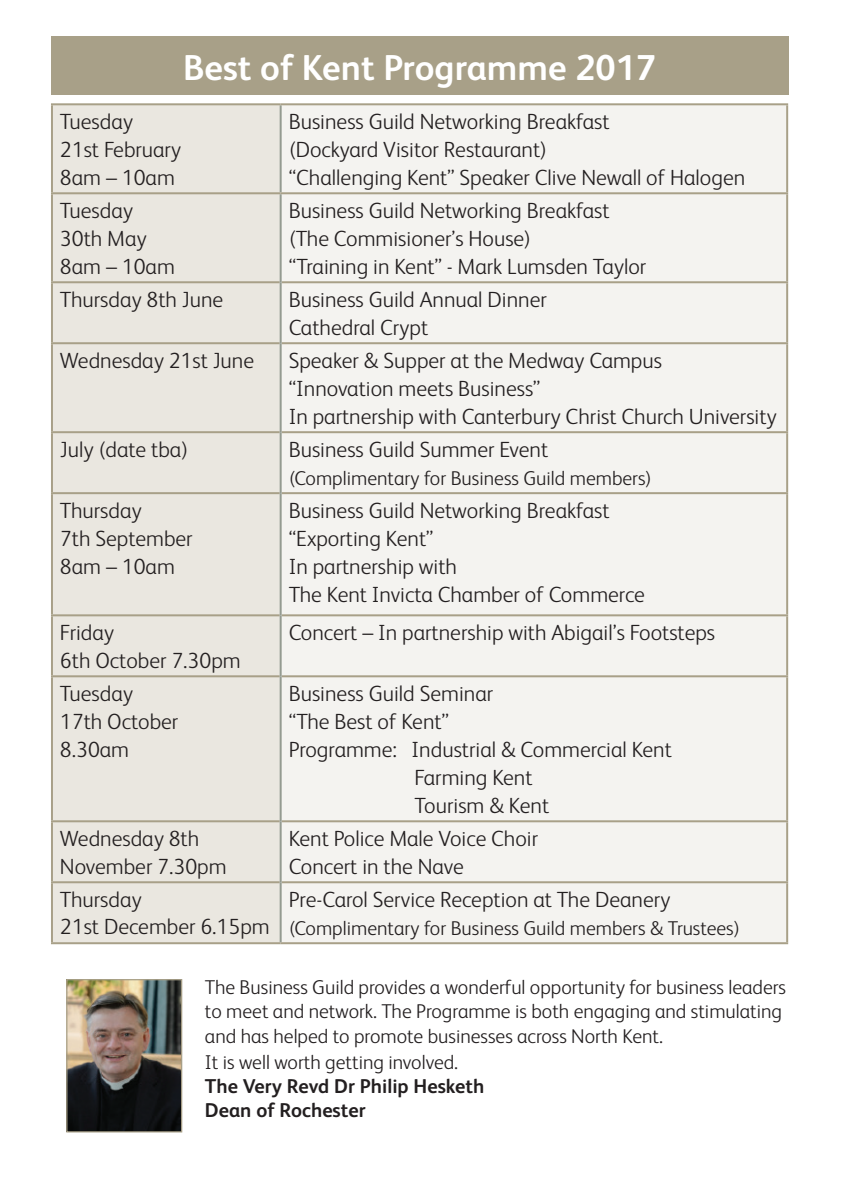
<style>
.page{position:relative;width:842px;height:1191px;background:#fff}
.page>*{position:absolute;margin:0;border:0;box-sizing:border-box;transform-origin:0 0}
.t1{font:700 36px "FS Albert Pro";color:#fff}
.t2{font:300 22px/28px "FS Albert Pro";color:#231f20}
.t3{font:300 20px/24px "FS Albert Pro";color:#231f20}
.t4{font:700 20px/24px "FS Albert Pro";color:#231f20}
</style>
<div class="page">
<div style="left:53px;top:105px;width:227px;height:837px;background:#eae7e0"></div>
<div style="left:282px;top:105px;width:504px;height:837px;background:#f4f3f0"></div>
<hr style="left:280px;top:105px;width:2px;height:87px;background:#949b91">
<hr style="left:51px;top:103px;width:230px;height:2px;background:#a8a088">
<hr style="left:51px;top:105px;width:2px;height:87px;background:#a8a088">
<hr style="left:281px;top:103px;width:507px;height:2px;background:#a8a088">
<hr style="left:786px;top:105px;width:2px;height:87px;background:#a8a088">
<hr style="left:51px;top:192px;width:230px;height:2px;background:#a8a088">
<hr style="left:51px;top:194px;width:2px;height:87px;background:#a8a088">
<hr style="left:281px;top:192px;width:507px;height:2px;background:#a8a088">
<hr style="left:786px;top:194px;width:2px;height:87px;background:#a8a088">
<hr style="left:51px;top:281px;width:229px;height:2px;background:#a8a088">
<hr style="left:51px;top:283px;width:2px;height:59px;background:#a8a088">
<hr style="left:282px;top:281px;width:506px;height:2px;background:#a8a088">
<hr style="left:786px;top:283px;width:2px;height:59px;background:#a8a088">
<hr style="left:51px;top:342px;width:229px;height:2px;background:#a8a088">
<hr style="left:51px;top:344px;width:2px;height:87px;background:#a8a088">
<hr style="left:282px;top:342px;width:506px;height:2px;background:#a8a088">
<hr style="left:786px;top:344px;width:2px;height:87px;background:#a8a088">
<hr style="left:51px;top:431px;width:229px;height:2px;background:#a8a088">
<hr style="left:51px;top:433px;width:2px;height:59px;background:#a8a088">
<hr style="left:282px;top:431px;width:506px;height:2px;background:#a8a088">
<hr style="left:786px;top:433px;width:2px;height:59px;background:#a8a088">
<hr style="left:51px;top:492px;width:229px;height:2px;background:#a8a088">
<hr style="left:51px;top:494px;width:2px;height:120px;background:#a8a088">
<hr style="left:282px;top:492px;width:506px;height:2px;background:#a8a088">
<hr style="left:786px;top:494px;width:2px;height:120px;background:#a8a088">
<hr style="left:51px;top:614px;width:229px;height:2px;background:#a8a088">
<hr style="left:51px;top:616px;width:2px;height:59px;background:#a8a088">
<hr style="left:282px;top:614px;width:506px;height:2px;background:#a8a088">
<hr style="left:786px;top:616px;width:2px;height:59px;background:#a8a088">
<hr style="left:51px;top:675px;width:229px;height:2px;background:#a8a088">
<hr style="left:51px;top:677px;width:2px;height:143px;background:#a8a088">
<hr style="left:282px;top:675px;width:506px;height:2px;background:#a8a088">
<hr style="left:786px;top:677px;width:2px;height:143px;background:#a8a088">
<hr style="left:51px;top:820px;width:229px;height:2px;background:#a8a088">
<hr style="left:51px;top:822px;width:2px;height:59px;background:#a8a088">
<hr style="left:282px;top:820px;width:506px;height:2px;background:#a8a088">
<hr style="left:786px;top:822px;width:2px;height:59px;background:#a8a088">
<hr style="left:51px;top:881px;width:229px;height:2px;background:#a8a088">
<hr style="left:51px;top:883px;width:2px;height:59px;background:#a8a088">
<hr style="left:282px;top:881px;width:506px;height:2px;background:#a8a088">
<hr style="left:786px;top:883px;width:2px;height:59px;background:#a8a088">
<hr style="left:51px;top:942px;width:230px;height:2px;background:#a8a088">
<hr style="left:281px;top:942px;width:507px;height:2px;background:#a8a088">
<hr style="left:280px;top:194px;width:2px;height:88px;background:#949b91">
<hr style="left:280px;top:282px;width:2px;height:61px;background:#949b91">
<hr style="left:280px;top:343px;width:2px;height:89px;background:#949b91">
<hr style="left:280px;top:432px;width:2px;height:61px;background:#949b91">
<hr style="left:280px;top:493px;width:2px;height:122px;background:#949b91">
<hr style="left:280px;top:615px;width:2px;height:61px;background:#949b91">
<hr style="left:280px;top:676px;width:2px;height:145px;background:#949b91">
<hr style="left:280px;top:821px;width:2px;height:61px;background:#949b91">
<hr style="left:280px;top:882px;width:2px;height:60px;background:#949b91">
<img style="left:68px;top:981px;width:112px;height:149px">
<div style="left:66px;top:979px;width:116px;height:153px;border:1px solid #a8a088"></div>
<div style="left:51px;top:36px;width:737px;height:58px;background:#a8a088"></div>
<h1 class="t1" style="left:183px;top:43px;width:475px">Best of Kent Programme 2017</h1>
<p class="t2" style="left:60px;top:106px;width:123px">Tuesday<br>21st February<br>8am – 10am</p>
<p class="t2" style="left:289px;top:106px;width:458px">Business Guild Networking Breakfast<br>(Dockyard Visitor Restaurant)<br>“Challenging Kent” Speaker Clive Newall of Halogen</p>
<p class="t2" style="left:60px;top:195px;width:116px">Tuesday<br>30th May<br>8am – 10am</p>
<p class="t2" style="left:289px;top:195px;width:359px">Business Guild Networking Breakfast (The Commisioner’s House)<br>“Training in Kent” - Mark Lumsden Taylor</p>
<p class="t2" style="left:60px;top:284px;width:165px">Thursday 8th June</p>
<p class="t2" style="left:289px;top:284px;width:260px">Business Guild Annual Dinner<br>Cathedral Crypt</p>
<p class="t2" style="left:60px;top:345px;width:196px">Wednesday 21st June</p>
<p class="t2" style="left:289px;top:345px;width:490px">Speaker &amp; Supper at the Medway Campus<br>“Innovation meets Business”<br>In partnership with Canterbury Christ Church University</p>
<p class="t2" style="left:60px;top:434px;width:130px">July (date tba)</p>
<p class="t2" style="left:289px;top:434px;width:261px">Business Guild Summer Event</p>
<p class="t3" style="left:289px;top:465px;width:365px">(Complimentary for Business Guild members)</p>
<p class="t2" style="left:60px;top:495px;width:134px">Thursday<br>7th September<br>8am – 10am</p>
<p class="t2" style="left:289px;top:495px;width:358px">Business Guild Networking Breakfast “Exporting Kent”<br>In partnership with<br>The Kent Invicta Chamber of Commerce</p>
<p class="t2" style="left:60px;top:617px;width:182px">Friday<br>6th October 7.30pm</p>
<p class="t2" style="left:289px;top:617px;width:428px">Concert – In partnership with Abigail’s Footsteps</p>
<p class="t2" style="left:60px;top:678px;width:120px">Tuesday<br>17th October<br>8.30am</p>
<p class="t2" style="left:289px;top:678px;width:206px">Business Guild Seminar</p>
<p class="t2" style="left:289px;top:706px;width:162px">“The Best of Kent”</p>
<p class="t2" style="left:289px;top:734px;width:385px">Programme: Industrial &amp; Commercial Kent</p>
<p class="t2" style="left:414px;top:762px;width:120px">Farming Kent</p>
<p class="t2" style="left:414px;top:790px;width:136px">Tourism &amp; Kent</p>
<p class="t2" style="left:60px;top:823px;width:168px">Wednesday 8th<br>November 7.30pm</p>
<p class="t2" style="left:289px;top:823px;width:251px">Kent Police Male Voice Choir<br>Concert in the Nave</p>
<p class="t2" style="left:60px;top:885px;width:211px;line-height:26.4px">Thursday<br>21st December 6.15pm</p>
<p class="t2" style="left:289px;top:884px;width:383px">Pre-Carol Service Reception at The Deanery</p>
<p class="t3" style="left:289px;top:915px;width:453px">(Complimentary for Business Guild members &amp; Trustees)</p>
<p class="t3" style="left:205px;top:974px;width:583px">The Business Guild provides a wonderful opportunity for business leaders to meet and network. The Programme is both engaging and stimulating and has helped to promote businesses across North Kent.</p>
<p class="t3" style="left:205px;top:1048px;width:255px">It is well worth getting involved.</p>
<p class="t4" style="left:205px;top:1073px;width:281px">The Very Revd Dr Philip Hesketh<br>Dean of Rochester</p>
</div>
